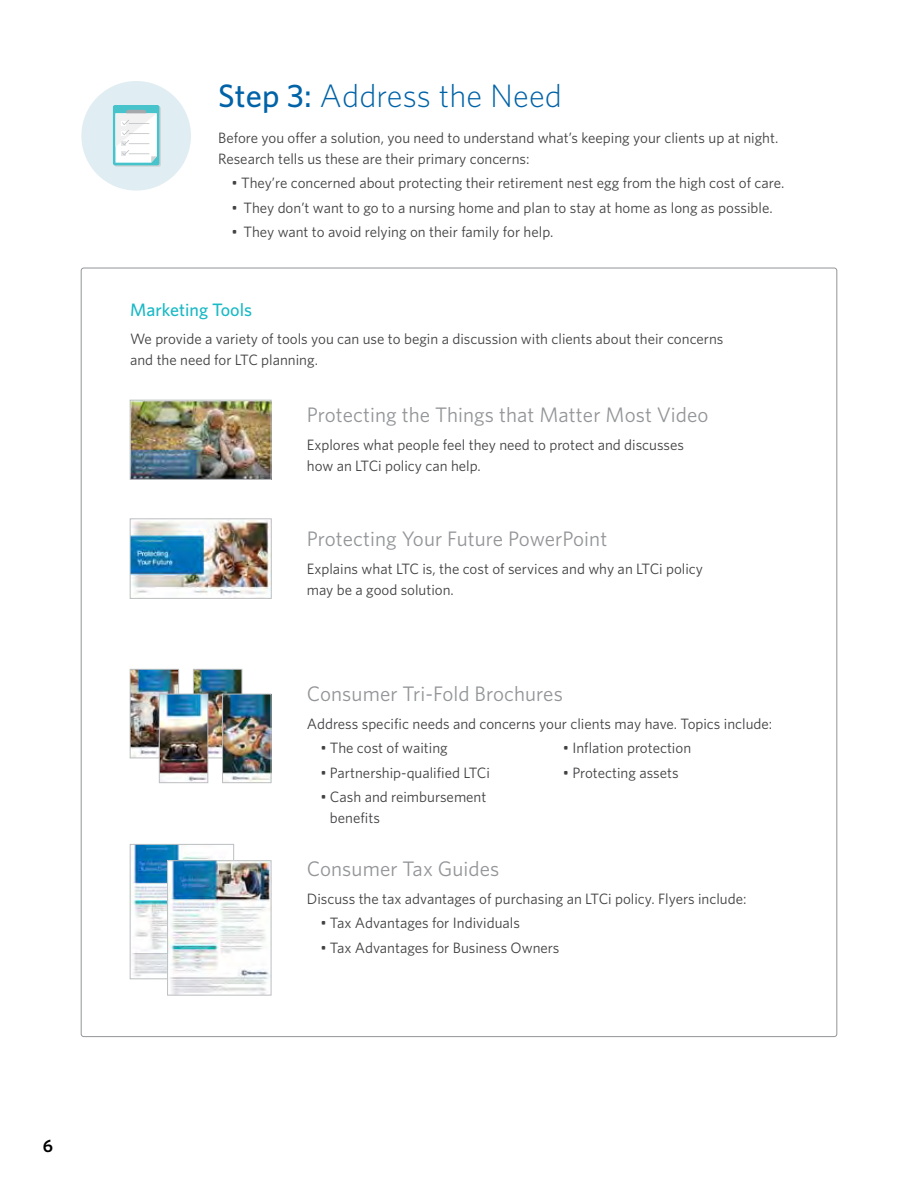
<style>
.page{position:relative;width:918px;height:1188px;background:#fff}
.page>*{position:absolute;margin:0;border:0;box-sizing:border-box;transform-origin:0 0}
.t1{font:300 32.4px "Whitney";letter-spacing:.005em;color:#0063a7}
.t2{font:21px "Whitney";letter-spacing:.005em;color:#939598}
.t3{font:500 18px "Whitney";color:#1ab9c5}
.t4{font:600 18px "Whitney";color:#000}
.t5{font:15px/21px "Whitney";color:#414042}
.s1{font-weight:500}
</style>
<div class="page">
<img style="left:132px;top:402px;width:137px;height:76px">
<div style="left:130px;top:400px;width:141px;height:80px;border:1px solid #bcbec0"></div>
<img style="left:132px;top:671px;width:45px;height:85px">
<div style="left:130px;top:669px;width:49px;height:89px;border:1px solid #bcbec0"></div>
<img style="left:195px;top:671px;width:45px;height:85px">
<div style="left:193px;top:669px;width:49px;height:89px;border:1px solid #bcbec0"></div>
<img style="left:224px;top:696px;width:45px;height:85px">
<div style="left:222px;top:694px;width:49px;height:89px;border:1px solid #bcbec0"></div>
<img style="left:161px;top:696px;width:45px;height:85px">
<div style="left:159px;top:694px;width:49px;height:89px;border:1px solid #bcbec0"></div>
<img style="left:132px;top:846px;width:100px;height:131px">
<div style="left:130px;top:844px;width:104px;height:135px;border:1px solid #bcbec0"></div>
<img style="left:169px;top:863px;width:100px;height:130px">
<div style="left:167px;top:861px;width:104px;height:134px;border:1px solid #bcbec0"></div>
<svg style="left:81px;top:81px;width:110px;height:110px"></svg>
<img style="left:132px;top:521px;width:137px;height:75px">
<div style="left:130px;top:519px;width:141px;height:80px;border:1px solid #bcbec0"></div>
<p class="t4" style="left:43px;top:1134px;width:12px">6</p>
<h1 class="t1" style="left:218px;top:74px;width:345px"><span class="s1">Step 3:</span> Address the Need</h1>
<p class="t5" style="left:218px;top:126px;width:562px">Before you offer a solution, you need to understand what’s keeping your clients up at night.<br>Research tells us these are their primary concerns:</p>
<p class="t5" style="left:232px;top:172px;width:554px">• They’re concerned about protecting their retirement nest egg from the high cost of care.</p>
<p class="t5" style="left:232px;top:196px;width:543px">• They don’t want to go to a nursing home and plan to stay at home as long as possible.</p>
<p class="t5" style="left:232px;top:221px;width:323px">• They want to avoid relying on their family for help.</p>
<p class="t3" style="left:130px;top:298px;width:123px">Marketing Tools</p>
<p class="t5" style="left:130px;top:327px;width:595px">We provide a variety of tools you can use to begin a discussion with clients about their concerns and the need for LTC planning.</p>
<h2 class="t2" style="left:307px;top:401px;width:403px">Protecting the Things that Matter Most Video</h2>
<p class="t5" style="left:307px;top:434px;width:379px">Explores what people feel they need to protect and discusses how an LTCi policy can help.</p>
<h2 class="t2" style="left:307px;top:525px;width:302px">Protecting Your Future PowerPoint</h2>
<p class="t5" style="left:307px;top:557px;width:398px">Explains what LTC is, the cost of services and why an LTCi policy may be a good solution.</p>
<h2 class="t2" style="left:307px;top:680px;width:258px">Consumer Tri-Fold Brochures</h2>
<p class="t5" style="left:307px;top:713px;width:467px">Address specific needs and concerns your clients may have. Topics include:</p>
<p class="t5" style="left:320px;top:737px;width:129px">• The cost of waiting</p>
<p class="t5" style="left:320px;top:762px;width:171px">• Partnership-qualified LTCi</p>
<p class="t5" style="left:330px;top:786px;width:158px;text-indent:-10px">• Cash and reimbursement benefits</p>
<p class="t5" style="left:563px;top:737px;width:130px">• Inflation protection</p>
<p class="t5" style="left:563px;top:762px;width:117px">• Protecting assets</p>
<h2 class="t2" style="left:307px;top:855px;width:194px">Consumer Tax Guides</h2>
<p class="t5" style="left:307px;top:888px;width:441px">Discuss the tax advantages of purchasing an LTCi policy. Flyers include:</p>
<p class="t5" style="left:320px;top:912px;width:201px">• Tax Advantages for Individuals</p>
<p class="t5" style="left:320px;top:937px;width:241px">• Tax Advantages for Business Owners</p>
</div>
